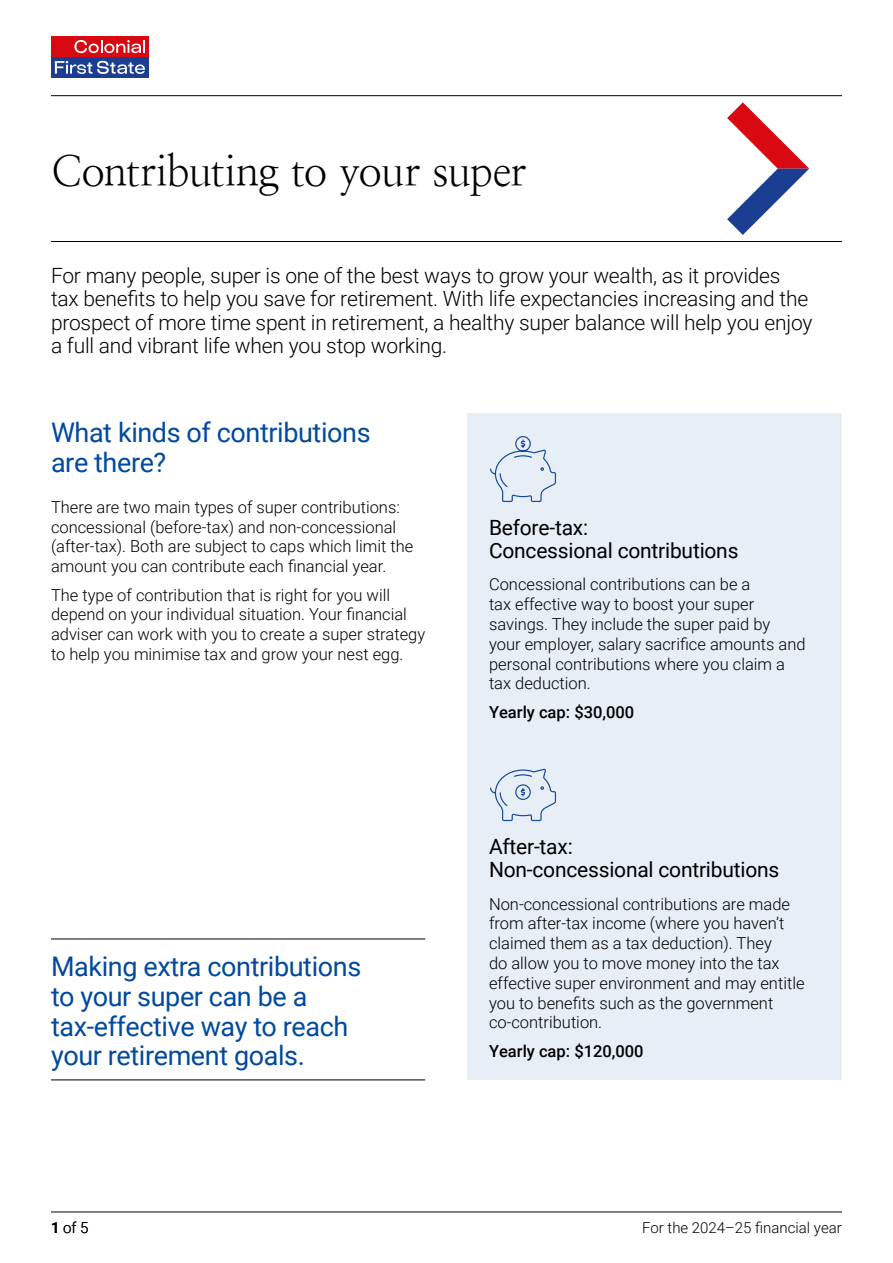
<style>
.page{position:relative;width:893px;height:1263px;background:#fff}
.page>*{position:absolute;margin:0;border:0;box-sizing:border-box;transform-origin:0 0}
.CFS_02_Headline{font:42px "Nanum Myeongjo";letter-spacing:-.025em;color:#000}
.CFS_02_Subhead_1{font:27px/29.7px "Roboto";letter-spacing:-.015em;color:#00499e}
.CFS_02_Intro{font:300 21px/23.1px "Roboto";letter-spacing:-.01em;color:#000}
.CFS_02_Subhead_2{font:21px/23.1px "Roboto";letter-spacing:-.01em;color:#000}
.CFS_01_Body{font:300 16.5px/19.8px "Roboto";color:#000}
.CFS_01_Body-2{font:500 16.5px "Roboto";color:#000}
.t1{font:300 15px "Roboto";color:#000}
.s1{font-weight:500}
</style>
<div class="page">
<hr style="left:51px;top:1212px;width:791px;height:1px;background:#000">
<hr style="left:51px;top:95px;width:791px;height:1px;background:#000">
<div style="left:51px;top:36px;width:98px;height:21px;background:#d90912"></div>
<div style="left:51px;top:57px;width:98px;height:21px;background:#1b3e92"></div>
<svg style="left:74px;top:40px;width:71px;height:13px"></svg>
<svg style="left:55px;top:61px;width:90px;height:13px"></svg>
<div style="left:468px;top:414px;width:374px;height:666px;background:#e7eef6"></div>
<svg style="left:490px;top:436px;width:66px;height:66px"></svg>
<svg style="left:490px;top:768px;width:66px;height:54px"></svg>
<hr style="left:51px;top:241px;width:791px;height:1px;background:#000">
<svg style="left:727px;top:102px;width:82px;height:133px"></svg>
<hr style="left:51px;top:939px;width:374px;height:1px;background:#000">
<hr style="left:51px;top:1080px;width:374px;height:1px;background:#000">
<h1 class="CFS_02_Headline" style="left:51px;top:146px;width:477px">Contributing to your super</h1>
<p class="CFS_02_Intro" style="left:51px;top:263px;width:763px">For many people, super is one of the best ways to grow your wealth, as it provides tax benefits to help you save for retirement. With life expectancies increasing and the prospect of more time spent in retirement, a healthy super balance will help you enjoy a full and vibrant life when you stop working.</p>
<h2 class="CFS_02_Subhead_1" style="left:51px;top:417px;width:321px">What kinds of contributions are there?</h2>
<p class="CFS_01_Body" style="left:51px;top:496px;width:364px">There are two main types of super contributions: concessional (before-tax) and non-concessional (after-tax). Both are subject to caps which limit the amount you can contribute each financial year.</p>
<p class="CFS_01_Body" style="left:51px;top:584px;width:376px">The type of contribution that is right for you will depend on your individual situation. Your financial adviser can work with you to create a super strategy to help you minimise tax and grow your nest egg.</p>
<h2 class="CFS_02_Subhead_1" style="left:51px;top:951px;width:312px">Making extra contributions to your super can be a tax‑effective way to reach your retirement goals.</h2>
<h3 class="CFS_02_Subhead_2" style="left:489px;top:515px;width:251px">Before-tax:<br>Concessional contributions</h3>
<p class="CFS_01_Body" style="left:489px;top:574px;width:318px">Concessional contributions can be a<br>tax effective way to boost your super savings. They include the super paid by your employer, salary sacrifice amounts and personal contributions where you claim a tax deduction.</p>
<p class="CFS_01_Body-2" style="left:489px;top:700px;width:147px">Yearly cap: $30,000</p>
<h3 class="CFS_02_Subhead_2" style="left:489px;top:834px;width:292px">After-tax:<br>Non-concessional contributions</h3>
<p class="CFS_01_Body" style="left:489px;top:893px;width:317px">Non-concessional contributions are made from after-tax income (where you haven’t claimed them as a tax deduction). They<br>do allow you to move money into the tax effective super environment and may entitle you to benefits such as the government co-contribution.</p>
<p class="CFS_01_Body-2" style="left:489px;top:1039px;width:156px">Yearly cap: $120,000</p>
<p class="t1" style="left:51px;top:1217px;width:39px"><span class="s1">1</span>of 5</p>
<p class="t1" style="left:642px;top:1217px;width:201px">For the 2024–25 financial year</p>
</div>
